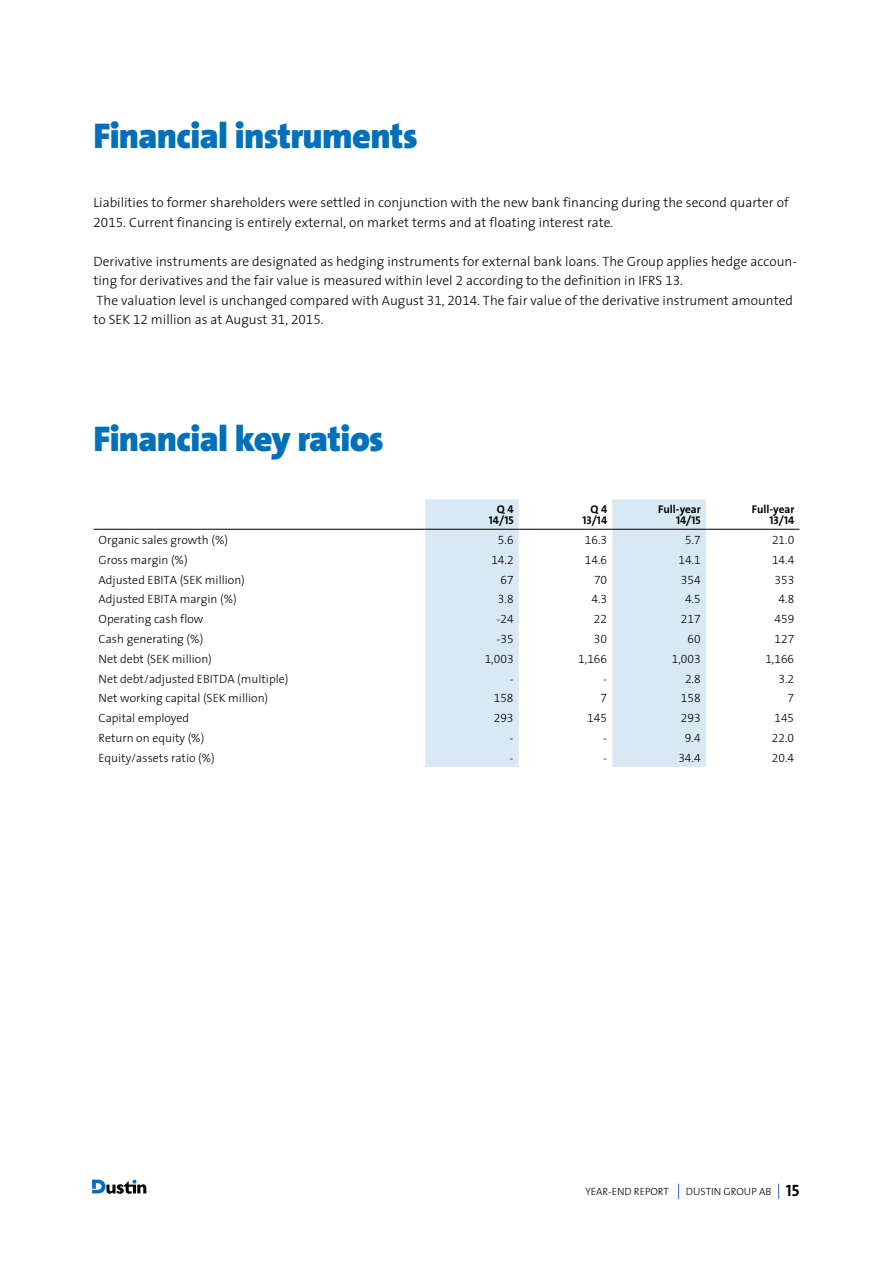
<style>
.page{position:relative;width:893px;height:1263px;background:#fff}
.page>*{position:absolute;margin:0;border:0;box-sizing:border-box;transform-origin:0 0}
.t1{font:900 36px "The Sans C4 s";letter-spacing:-.02em;color:#0070ba}
.t2{font:300 13.5px/19.5px "Hokus Pokus";color:#000}
.t3{font:300 12px "Hokus Pokus";color:#000}
.t4{font:700 11.25px/11.2px "The Sans C4 s";color:#000;text-align:right}
.t5{font:300 10.5px "Hokus Pokus";color:#000}
.s1{font-family:"The Sans C4 s";font-weight:700;font-size:16.5px}
</style>
<div class="page">
<svg style="left:678px;top:1184px;width:1px;height:15px"></svg>
<svg style="left:778px;top:1184px;width:1px;height:15px"></svg>
<svg style="left:92px;top:1179px;width:54px;height:15px"></svg>
<svg style="left:425px;top:499px;width:281px;height:268px;fill:#d9e9f4"></svg>
<hr style="left:94px;top:529px;width:331px;height:1px;background:#000">
<hr style="left:425px;top:529px;width:94px;height:1px;background:#000">
<hr style="left:519px;top:529px;width:93px;height:1px;background:#000">
<hr style="left:612px;top:529px;width:94px;height:1px;background:#000">
<hr style="left:706px;top:529px;width:93px;height:1px;background:#000">
<h1 class="t1" style="left:94px;top:113px;width:326px">Financial instruments</h1>
<p class="t2" style="left:94px;top:193px;width:697px">Liabilities to former shareholders were settled in conjunction with the new bank financing during the second quarter of<br>2015. Current financing is entirely external, on market terms and at floating interest rate.</p>
<p class="t2" style="left:94px;top:251px;width:705px">Derivative instruments are designated as hedging instruments for external bank loans. The Group applies hedge accoun&shy;ting for derivatives and the fair value is measured within level 2 according to the definition in IFRS 13.<br>The valuation level is unchanged compared with August 31, 2014. The fair value of the derivative instrument amounted to SEK 12 million as at August 31, 2015.</p>
<h1 class="t1" style="left:94px;top:415px;width:292px">Financial key ratios</h1>
<p class="t4" style="left:489px;top:503px;width:26px">Q 4<br>14/15</p>
<p class="t4" style="left:582px;top:503px;width:26px">Q 4<br>13/14</p>
<p class="t4" style="left:658px;top:503px;width:44px">Full-year<br>14/15</p>
<p class="t4" style="left:752px;top:503px;width:44px">Full-year<br>13/14</p>
<p class="t3" style="left:99px;top:530px;width:131px">Organic sales growth (%)</p>
<p class="t3" style="left:498px;top:530px;width:17px">5.6</p>
<p class="t3" style="left:585px;top:530px;width:24px">16.3</p>
<p class="t3" style="left:685px;top:530px;width:17px">5.7</p>
<p class="t3" style="left:772px;top:530px;width:24px">21.0</p>
<p class="t3" style="left:99px;top:550px;width:91px">Gross margin (%)</p>
<p class="t3" style="left:491px;top:550px;width:24px">14.2</p>
<p class="t3" style="left:585px;top:550px;width:24px">14.6</p>
<p class="t3" style="left:678px;top:550px;width:24px">14.1</p>
<p class="t3" style="left:772px;top:550px;width:24px">14.4</p>
<p class="t3" style="left:99px;top:569px;width:148px">Adjusted EBITA (SEK million)</p>
<p class="t3" style="left:500px;top:569px;width:15px">67</p>
<p class="t3" style="left:594px;top:569px;width:15px">70</p>
<p class="t3" style="left:681px;top:569px;width:21px">354</p>
<p class="t3" style="left:774px;top:569px;width:21px">353</p>
<p class="t3" style="left:99px;top:589px;width:140px">Adjusted EBITA margin (%)</p>
<p class="t3" style="left:498px;top:589px;width:17px">3.8</p>
<p class="t3" style="left:591px;top:589px;width:17px">4.3</p>
<p class="t3" style="left:685px;top:589px;width:17px">4.5</p>
<p class="t3" style="left:779px;top:589px;width:17px">4.8</p>
<p class="t3" style="left:99px;top:609px;width:106px">Operating cash flow</p>
<p class="t3" style="left:496px;top:609px;width:19px">-24</p>
<p class="t3" style="left:594px;top:609px;width:15px">22</p>
<p class="t3" style="left:681px;top:609px;width:21px">217</p>
<p class="t3" style="left:774px;top:609px;width:21px">459</p>
<p class="t3" style="left:99px;top:629px;width:106px">Cash generating (%)</p>
<p class="t3" style="left:496px;top:629px;width:19px">-35</p>
<p class="t3" style="left:594px;top:629px;width:15px">30</p>
<p class="t3" style="left:687px;top:629px;width:15px">60</p>
<p class="t3" style="left:774px;top:629px;width:21px">127</p>
<p class="t3" style="left:99px;top:649px;width:115px">Net debt (SEK million)</p>
<p class="t3" style="left:485px;top:649px;width:30px">1,003</p>
<p class="t3" style="left:578px;top:649px;width:30px">1,166</p>
<p class="t3" style="left:672px;top:649px;width:30px">1,003</p>
<p class="t3" style="left:765px;top:649px;width:30px">1,166</p>
<p class="t3" style="left:99px;top:668px;width:191px">Net debt/adjusted EBITDA (multiple)</p>
<p class="t3" style="left:510px;top:668px;width:5px">-</p>
<p class="t3" style="left:603px;top:668px;width:5px">-</p>
<p class="t3" style="left:685px;top:668px;width:17px">2.8</p>
<p class="t3" style="left:778px;top:668px;width:17px">3.2</p>
<p class="t3" style="left:99px;top:688px;width:171px">Net working capital (SEK million)</p>
<p class="t3" style="left:494px;top:688px;width:21px">158</p>
<p class="t3" style="left:600px;top:688px;width:8px">7</p>
<p class="t3" style="left:681px;top:688px;width:21px">158</p>
<p class="t3" style="left:788px;top:688px;width:8px">7</p>
<p class="t3" style="left:99px;top:708px;width:92px">Capital employed</p>
<p class="t3" style="left:494px;top:708px;width:21px">293</p>
<p class="t3" style="left:587px;top:708px;width:21px">145</p>
<p class="t3" style="left:681px;top:708px;width:21px">293</p>
<p class="t3" style="left:774px;top:708px;width:21px">145</p>
<p class="t3" style="left:99px;top:728px;width:107px">Return on equity (%)</p>
<p class="t3" style="left:510px;top:728px;width:5px">-</p>
<p class="t3" style="left:603px;top:728px;width:5px">-</p>
<p class="t3" style="left:685px;top:728px;width:17px">9.4</p>
<p class="t3" style="left:772px;top:728px;width:24px">22.0</p>
<p class="t3" style="left:99px;top:748px;width:118px">Equity/assets ratio (%)</p>
<p class="t3" style="left:510px;top:748px;width:5px">-</p>
<p class="t3" style="left:603px;top:748px;width:5px">-</p>
<p class="t3" style="left:678px;top:748px;width:24px">34.4</p>
<p class="t3" style="left:772px;top:748px;width:24px">20.4</p>
<p class="t5" style="left:585px;top:1182px;width:85px">YEAR-END REPORT</p>
<p class="t5" style="left:686px;top:1182px;width:115px">DUSTIN GROUP AB <span class="s1">15</span></p>
</div>
